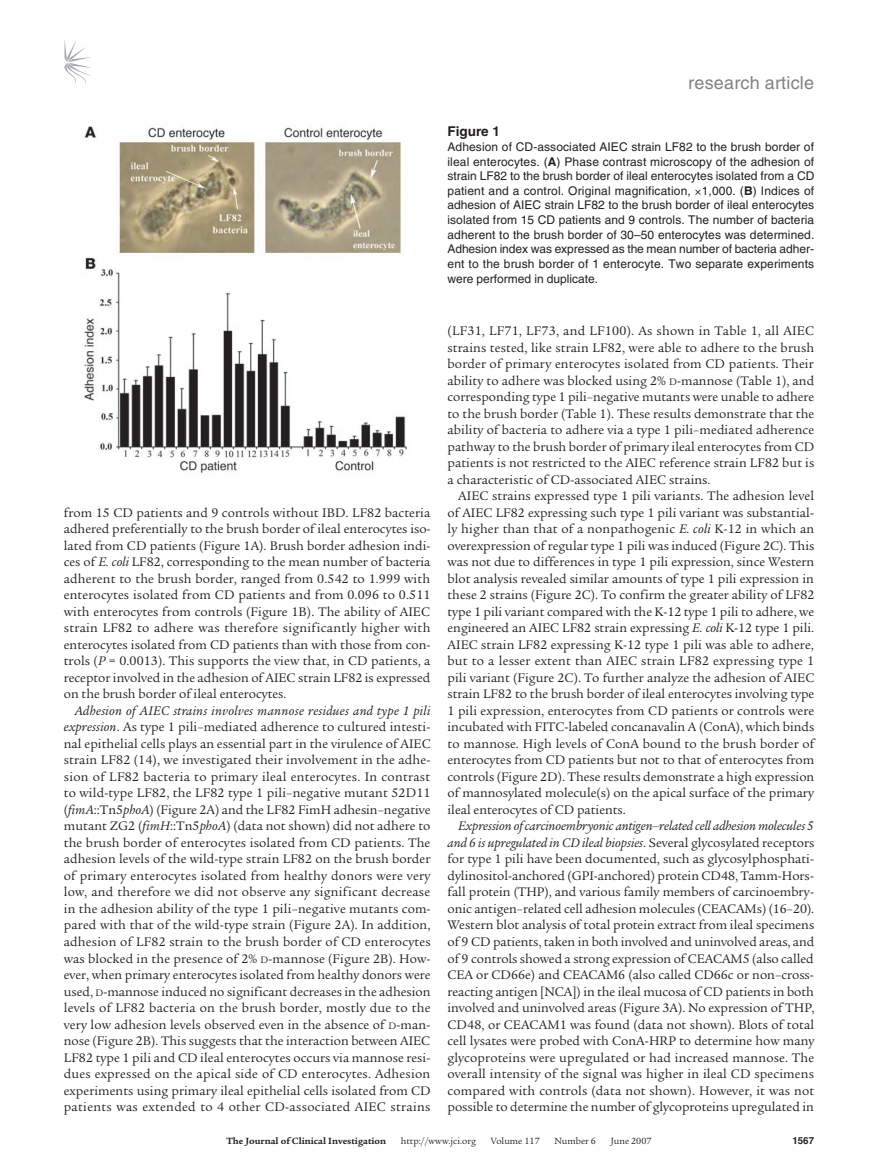
<style>
.page{position:relative;width:878px;height:1174px;background:#fff}
.page>*{position:absolute;margin:0;border:0;box-sizing:border-box;transform-origin:0 0}
.t1{font:18px "Helvetica LT Std";letter-spacing:.01em;color:#808285}
.t2{font:13.5px/16.5px "Legacy Serif Std";color:#231f20;text-align:justify}
.t3{font:700 13.5px "Helvetica LT Std";color:#231f20}
.t4{font:12px/14.7px "Helvetica LT Std";letter-spacing:.005em;color:#231f20;text-align:justify}
.t5{font:9.75px "Legacy Serif Std";color:#231f20}
.t6{font:700 9.75px "Legacy Serif Std";color:#231f20}
.t7{font:700 9.75px "Helvetica LT Std";color:#231f20}
.s1{font-style:italic}
.s2{font-size:10.2px}
.s3{font-weight:700}
</style>
<div class="page">
<svg style="left:64px;top:39px;width:27px;height:45px"></svg>
<img style="left:84px;top:126px;width:323px;height:347px">
<h1 class="t1" style="left:688px;top:72px;width:127px">research article</h1>
<p class="t2" style="left:64px;top:504px;width:368px">from 15 CD patients and 9 controls without IBD. LF82 bacteria adhered preferentially to the brush border of ileal enterocytes iso&shy;lated from CD patients (Figure 1A). Brush border adhesion indi&shy;ces of <span class="s1">E. coli</span> LF82, corresponding to the mean number of bacteria adherent to the brush border, ranged from 0.542 to 1.999 with enterocytes isolated from CD patients and from 0.096 to 0.511 with enterocytes from controls (Figure 1B). The ability of AIEC strain LF82 to adhere was therefore significantly higher with enterocytes isolated from CD patients than with those from con&shy;trols (<span class="s1">P</span> = 0.0013). This supports the view that, in CD patients, a receptor involved in the adhesion of AIEC strain LF82 is expressed on the brush border of ileal enterocytes.</p>
<p class="t2" style="left:64px;top:702px;width:368px;text-indent:11px"><span class="s1">Adhesion of AIEC strains involves mannose residues and type 1 pili expression</span>. As type 1 pili–mediated adherence to cultured intesti&shy;nal epithelial cells plays an essential part in the virulence of AIEC strain LF82 (14), we investigated their involvement in the adhe&shy;sion of LF82 bacteria to primary ileal enterocytes. In contrast to wild-type LF82, the LF82 type 1 pili–negative mutant 52D11 (<span class="s1">fimA</span>::Tn5<span class="s1">phoA</span>) (Figure 2A) and the LF82 FimH adhesin–negative mutant ZG2 (<span class="s1">fimH</span>::Tn5<span class="s1">phoA</span>) (data not shown) did not adhere to the brush border of enterocytes isolated from CD patients. The adhesion levels of the wild-type strain LF82 on the brush border of primary enterocytes isolated from healthy donors were very low, and therefore we did not observe any significant decrease in the adhesion ability of the type 1 pili–negative mutants com&shy;pared with that of the wild-type strain (Figure 2A). In addition, adhesion of LF82 strain to the brush border of CD enterocytes was blocked in the presence of 2% <span class="s2">d</span>-mannose (Figure 2B). How&shy;ever, when primary enterocytes isolated from healthy donors were used, <span class="s2">d</span>-mannose induced no significant decreases in the adhesion levels of LF82 bacteria on the brush border, mostly due to the very low adhesion levels observed even in the absence of <span class="s2">d</span>-man&shy;nose (Figure 2B). This suggests that the interaction between AIEC LF82 type 1 pili and CD ileal enterocytes occurs via mannose resi&shy;dues expressed on the apical side of CD enterocytes. Adhesion experiments using primary ileal epithelial cells isolated from CD patients was extended to 4 other CD-associated AIEC strains</p>
<p class="t3" style="left:447px;top:123px;width:54px">Figure 1</p>
<p class="t4" style="left:447px;top:139px;width:368px">Adhesion of CD-associated AIEC strain LF82 to the brush border of ileal enterocytes. (<span class="s3">A</span>) Phase contrast microscopy of the adhesion of strain LF82 to the brush border of ileal enterocytes isolated from a CD patient and a control. Original magnification, 1,000. (<span class="s3">B</span>) Indices of adhesion of AIEC strain LF82 to the brush border of ileal enterocytes isolated from 15 CD patients and 9 controls. The number of bacteria adherent to the brush border of 30–50 enterocytes was determined.<br>Adhesion index was expressed as the mean number of bacteria adher&shy;ent to the brush border of 1 enterocyte. Two separate experiments were performed in duplicate.</p>
<p class="t2" style="left:447px;top:323px;width:368px">(LF31, LF71, LF73, and LF100). As shown in Table 1, all AIEC strains tested, like strain LF82, were able to adhere to the brush border of primary enterocytes isolated from CD patients. Their ability to adhere was blocked using 2% <span class="s2">d</span>-mannose (Table 1), and corresponding type 1 pili–negative mutants were unable to adhere to the brush border (Table 1). These results demonstrate that the ability of bacteria to adhere via a type 1 pili–mediated adherence pathway to the brush border of primary ileal enterocytes from CD patients is not restricted to the AIEC reference strain LF82 but is a characteristic of CD-associated AIEC strains.</p>
<p class="t2" style="left:447px;top:488px;width:368px;text-indent:11px">AIEC strains expressed type 1 pili variants. The adhesion level of AIEC LF82 expressing such type 1 pili variant was substantial&shy;ly higher than that of a nonpathogenic <span class="s1">E. coli</span> K-12 in which an overexpression of regular type 1 pili was induced (Figure 2C). This was not due to differences in type 1 pili expression, since Western blot analysis revealed similar amounts of type 1 pili expression in these 2 strains (Figure 2C). To confirm the greater ability of LF82 type 1 pili variant compared with the K-12 type 1 pili to adhere, we engineered an AIEC LF82 strain expressing <span class="s1">E. coli</span> K-12 type 1 pili.<br>AIEC strain LF82 expressing K-12 type 1 pili was able to adhere, but to a lesser extent than AIEC strain LF82 expressing type 1 pili variant (Figure 2C). To further analyze the adhesion of AIEC strain LF82 to the brush border of ileal enterocytes involving type 1 pili expression, enterocytes from CD patients or controls were incubated with FITC-labeled concanavalin A (ConA), which binds to mannose. High levels of ConA bound to the brush border of enterocytes from CD patients but not to that of enterocytes from controls (Figure 2D). These results demonstrate a high expression of mannosylated molecule(s) on the apical surface of the primary ileal enterocytes of CD patients.</p>
<p class="t2" style="left:447px;top:818px;width:368px;text-indent:11px"><span class="s1">Expression of carcinoembryonic antigen–related cell adhesion molecules 5 and 6 is upregulated in CD ileal biopsies</span>. Several glycosylated receptors for type 1 pili have been documented, such as glycosylphosphati&shy;dylinositol-anchored (GPI-anchored) protein CD48, Tamm-Hors&shy;fall protein (THP), and various family members of carcinoembry&shy;onic antigen–related cell adhesion molecules (CEACAMs) (16–20).<br>Western blot analysis of total protein extract from ileal specimens of 9 CD patients, taken in both involved and uninvolved areas, and of 9 controls showed a strong expression of CEACAM5 (also called CEA or CD66e) and CEACAM6 (also called CD66c or non–cross&shy;reacting antigen [NCA]) in the ileal mucosa of CD patients in both involved and uninvolved areas (Figure 3A). No expression of THP, CD48, or CEACAM1 was found (data not shown). Blots of total cell lysates were probed with ConA-HRP to determine how many glycoproteins were upregulated or had increased mannose. The overall intensity of the signal was higher in ileal CD specimens compared with controls (data not shown). However, it was not possible to determine the number of glycoproteins upregulated in</p>
<p class="t6" style="left:226px;top:1135px;width:161px">The Journal of Clinical Investigation</p>
<p class="t5" style="left:401px;top:1135px;width:77px">http://www.jci.org</p>
<p class="t5" style="left:490px;top:1135px;width:50px">Volume 117</p>
<p class="t5" style="left:554px;top:1135px;width:43px">Number 6</p>
<p class="t5" style="left:610px;top:1135px;width:42px">June 2007</p>
<p class="t7" style="left:792px;top:1134px;width:23px">1567</p>
</div>
